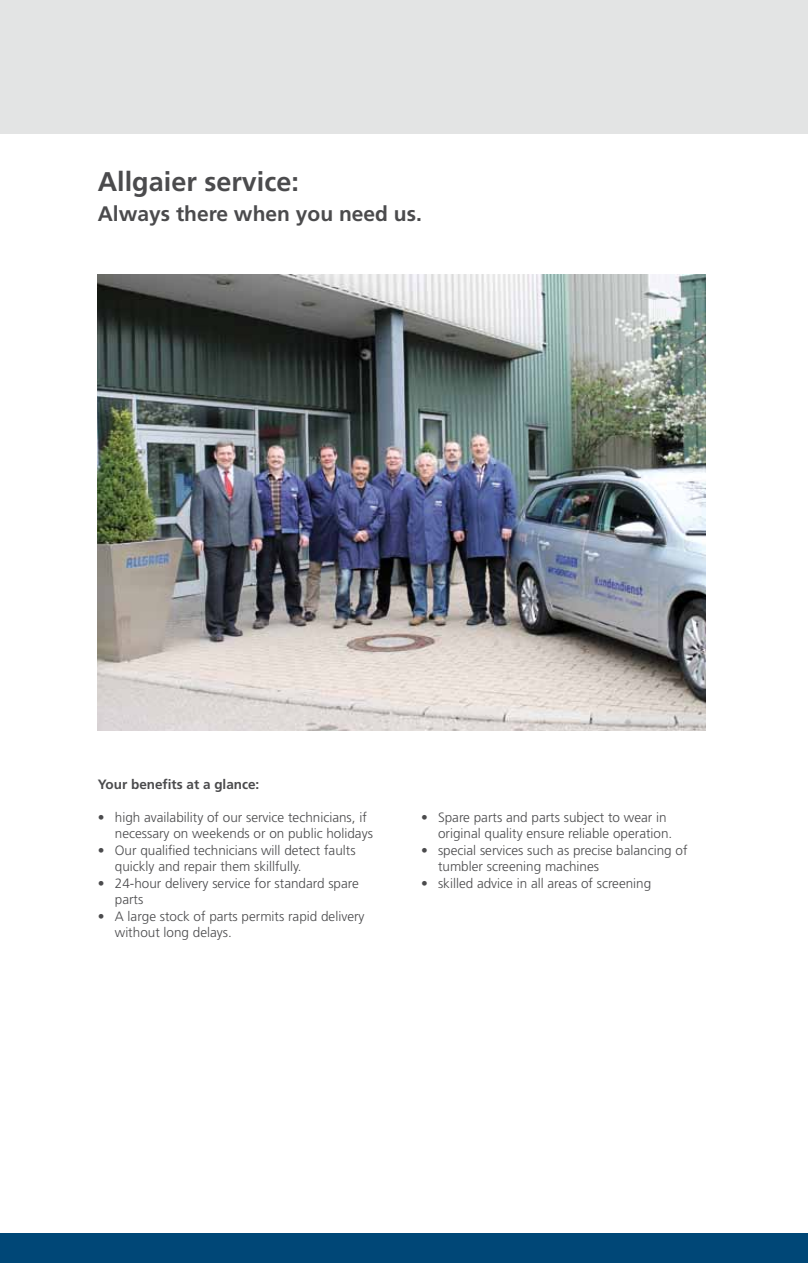
<style>
.page{position:relative;width:808px;height:1263px;background:#fff}
.page>*{position:absolute;margin:0;border:0;box-sizing:border-box;transform-origin:0 0}
.t1{font:700 27px "Frutiger";color:#4b4b4d}
.t2{font:700 21px "Frutiger";color:#4b4b4d}
.t3{font:300 13.5px/16.5px "Frutiger";color:#4b4b4d}
.t4{font:700 13.5px "Frutiger";color:#4b4b4d}
</style>
<div class="page">
<div style="left:0;top:1233px;width:808px;height:30px;background:#004777"></div>
<div style="left:0;top:0;width:808px;height:134px;background:#e3e4e4"></div>
<img style="left:98px;top:275px;width:608px;height:456px">
<h1 class="t1" style="left:98px;top:166px;width:203px">Allgaier service:</h1>
<h2 class="t2" style="left:98px;top:202px;width:326px">Always there when you need us.</h2>
<p class="t4" style="left:98px;top:776px;width:163px">Your benefits at a glance:</p>
<p class="t3" style="left:115px;top:809px;width:260px;text-indent:-17px">• high availability of our service technicians, if necessary on weekends or on public holidays</p>
<p class="t3" style="left:115px;top:842px;width:242px;text-indent:-17px">• Our qualified technicians will detect faults quickly and repair them skillfully.</p>
<p class="t3" style="left:115px;top:875px;width:246px;text-indent:-17px">• 24-hour delivery service for standard spare parts</p>
<p class="t3" style="left:115px;top:908px;width:251px;text-indent:-17px">• A large stock of parts permits rapid delivery without long delays.</p>
<p class="t3" style="left:438px;top:809px;width:236px;text-indent:-17px">• Spare parts and parts subject to wear in original quality ensure reliable operation.</p>
<p class="t3" style="left:438px;top:842px;width:251px;text-indent:-17px">• special services such as precise balancing of tumbler screening machines</p>
<p class="t3" style="left:421px;top:875px;width:232px">• skilled advice in all areas of screening</p>
</div>
